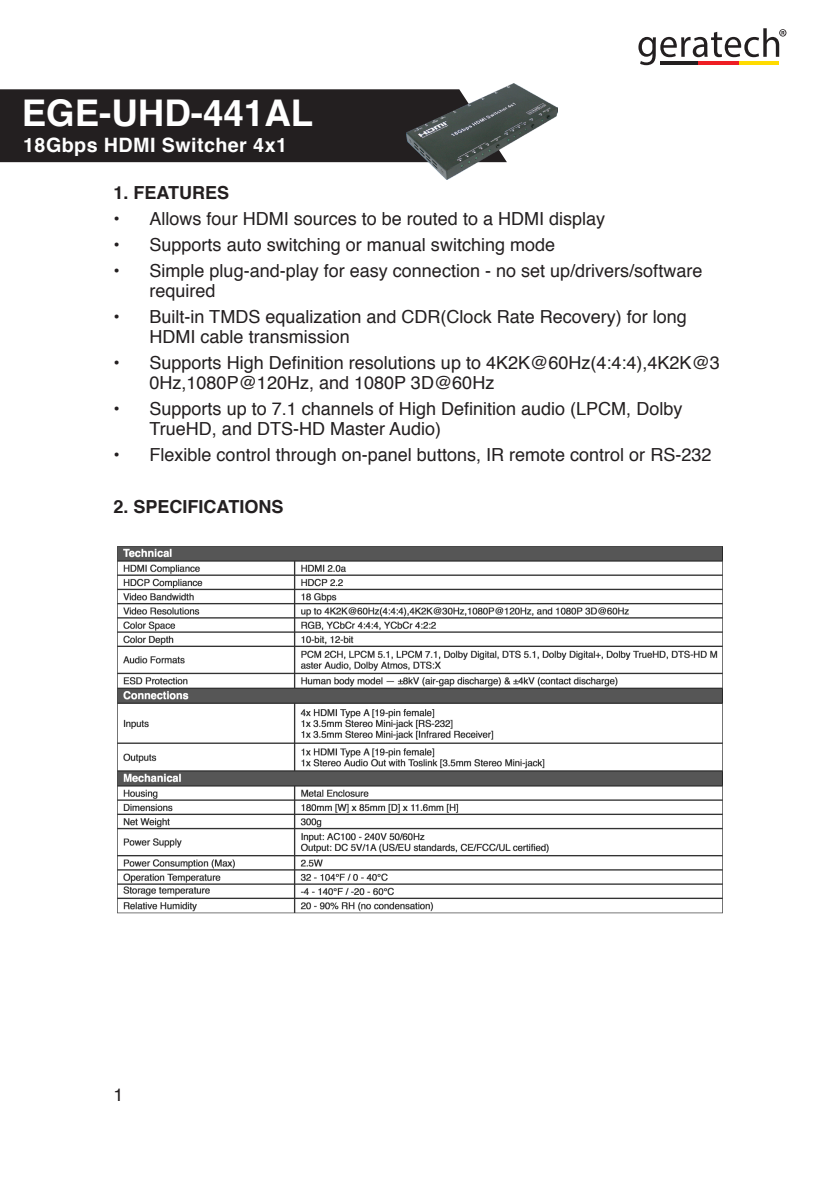
<style>
.page{position:relative;width:840px;height:1191px;background:#fff}
.page>*{position:absolute;margin:0;border:0;box-sizing:border-box;transform-origin:0 0}
.t1{font:700 36.8px "Helvetica";color:#fff}
.t2{font:700 19.8px "Helvetica";letter-spacing:.02em;color:#fff}
.t3{font:18px/20px "Helvetica";color:#231f20}
.Paragraph{font:700 18px "Helvetica";color:#231f20}
</style>
<div class="page">
<svg style="left:638px;top:28px;width:148px;height:37px"></svg>
<hr style="left:697px;top:62px;width:42px;height:3px;background:#ee1d23">
<hr style="left:739px;top:62px;width:39px;height:3px;background:#ffdb00">
<hr style="left:659px;top:62px;width:38px;height:3px;background:#231f20">
<div style="left:0;top:89px;width:406px;height:73px;background:#231f20"></div>
<img style="left:406px;top:83px;width:151px;height:96px">
<img style="left:117px;top:546px;width:606px;height:368px">
<h1 class="t1" style="left:22px;top:84px;width:293px">EGE-UHD-441AL</h1>
<p class="t2" style="left:23px;top:129px;width:265px">18Gbps HDMI Switcher 4x1</p>
<p class="Paragraph" style="left:113px;top:178px;width:117px">1. FEATURES</p>
<p class="t3" style="left:113px;top:209px;width:493px">• Allows four HDMI sources to be routed to a HDMI display</p>
<p class="t3" style="left:113px;top:235px;width:443px">• Supports auto switching or manual switching mode</p>
<p class="t3" style="left:149px;top:261px;width:554px;text-indent:-36px">• Simple plug-and-play for easy connection - no set up/drivers/software required</p>
<p class="t3" style="left:149px;top:307px;width:538px;text-indent:-36px">• Built-in TMDS equalization and CDR(Clock Rate Recovery) for long<br>HDMI cable transmission</p>
<p class="t3" style="left:149px;top:353px;width:571px;text-indent:-36px">• Supports High Definition resolutions up to 4K2K@60Hz(4:4:4),4K2K@3<br>0Hz,1080P@120Hz, and 1080P 3D@60Hz</p>
<p class="t3" style="left:149px;top:399px;width:534px;text-indent:-36px">• Supports up to 7.1 channels of High Definition audio (LPCM, Dolby<br>TrueHD, and DTS-HD Master Audio)</p>
<p class="t3" style="left:113px;top:445px;width:599px">• Flexible control through on-panel buttons, IR remote control or RS-232</p>
<p class="Paragraph" style="left:113px;top:492px;width:171px">2. SPECIFICATIONS</p>
<p class="t3" style="left:113px;top:1085px;width:12px">1</p>
</div>
